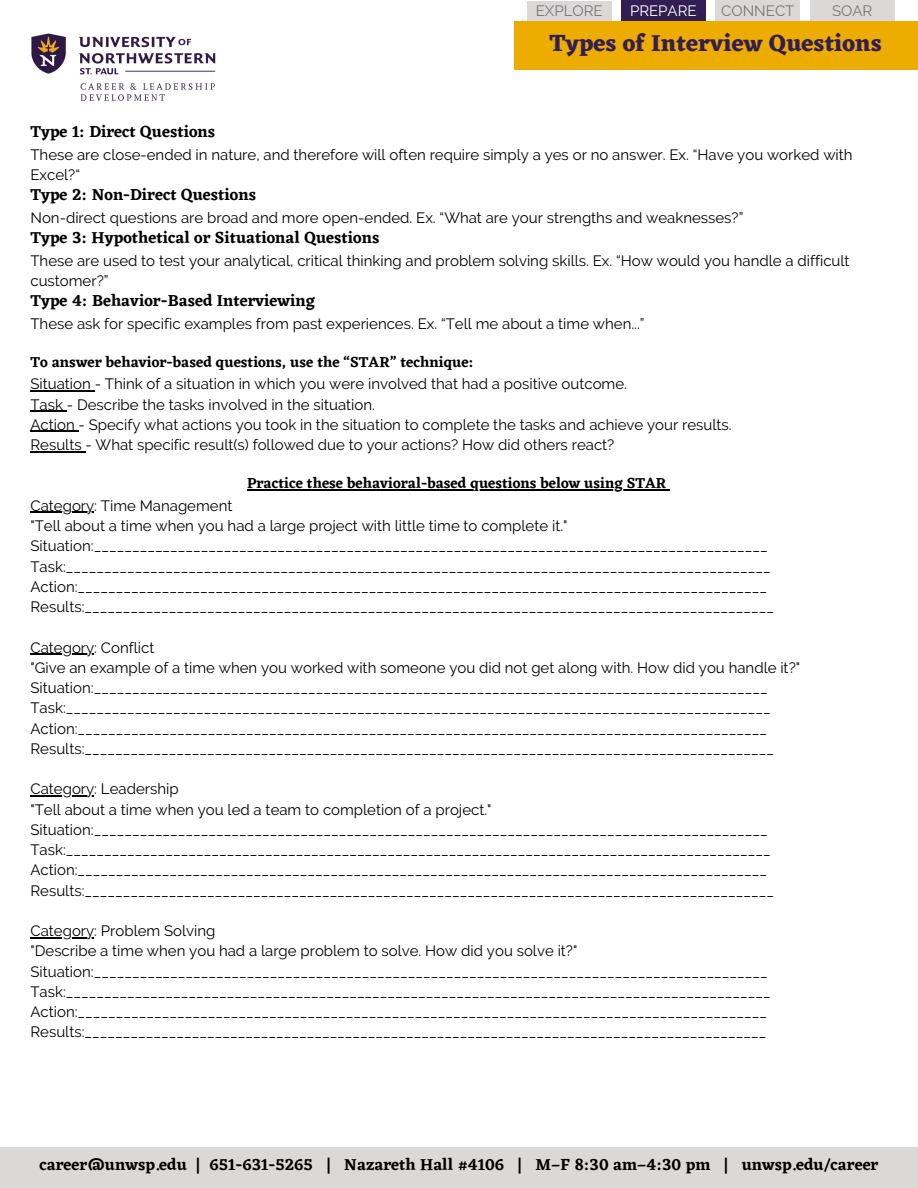
<style>
.page{position:relative;width:918px;height:1188px;background:#fff}
.page>*{position:absolute;margin:0;border:0;box-sizing:border-box;transform-origin:0 0}
.t1{font:700 24px "Eczar";color:#331e54}
.t2{font:600 16.5px "Eczar";color:#000}
.t3{font:15px/20.2px "Raleway";color:#000}
.t4{font:600 15px "Eczar";color:#000}
.t5{font:15px "Raleway";color:#76777b}
.t6{font:15px "Raleway";color:#fff}
</style>
<div class="page">
<div style="left:0;top:1148px;width:918px;height:40px;background:#dad9d7"></div>
<hr style="left:30px;top:390px;width:65px;height:2px;background:#000">
<hr style="left:30px;top:411px;width:37px;height:1px;background:#000">
<hr style="left:30px;top:431px;width:49px;height:1px;background:#000">
<hr style="left:30px;top:451px;width:55px;height:1px;background:#000">
<hr style="left:247px;top:489px;width:419px;height:1px;background:#000">
<hr style="left:30px;top:512px;width:64px;height:1px;background:#000">
<hr style="left:30px;top:654px;width:64px;height:1px;background:#000">
<hr style="left:30px;top:795px;width:64px;height:1px;background:#000">
<hr style="left:30px;top:937px;width:64px;height:1px;background:#000">
<img style="left:31px;top:33px;width:185px;height:68px">
<div style="left:810px;top:0;width:84px;height:40px;background:#dad9d7"></div>
<div style="left:716px;top:0;width:84px;height:40px;background:#dad9d7"></div>
<div style="left:621px;top:0;width:85px;height:40px;background:#331e54"></div>
<div style="left:527px;top:1px;width:84px;height:40px;background:#dad9d7"></div>
<div style="left:514px;top:21px;width:404px;height:48px;background:#ecac00"></div>
<h2 class="t5" style="left:536px;top:2px;width:68px">EXPLORE</h2>
<h2 class="t6" style="left:630px;top:2px;width:68px">PREPARE</h2>
<p class="t5" style="left:721px;top:2px;width:75px">CONNECT</p>
<h2 class="t5" style="left:832px;top:2px;width:42px">SOAR</h2>
<h1 class="t1" style="left:549px;top:29px;width:334px">Types of Interview Questions</h1>
<p class="t2" style="left:30px;top:122px;width:186px">Type 1: Direct Questions</p>
<p class="t3" style="left:30px;top:144px;width:824px">These are close-ended in nature, and therefore will often require simply a yes or no answer. Ex. “Have you worked with<br>Excel?“</p>
<p class="t2" style="left:30px;top:185px;width:227px">Type 2: Non-Direct Questions</p>
<p class="t3" style="left:30px;top:207px;width:714px">Non-direct questions are broad and more open-ended. Ex. “What are your strengths and weaknesses?”</p>
<p class="t2" style="left:30px;top:228px;width:350px">Type 3: Hypothetical or Situational Questions</p>
<p class="t3" style="left:30px;top:250px;width:821px">These are used to test your analytical, critical thinking and problem solving skills. Ex. “How would you handle a difficult customer?”</p>
<p class="t2" style="left:30px;top:291px;width:286px">Type 4: Behavior-Based Interviewing</p>
<p class="t3" style="left:30px;top:313px;width:616px">These ask for specific examples from past experiences. Ex. “Tell me about a time when...”</p>
<p class="t4" style="left:30px;top:353px;width:445px">To answer behavior-based questions, use the “STAR” technique:</p>
<p class="t3" style="left:30px;top:374px;width:703px">Situation - Think of a situation in which you were involved that had a positive outcome.<br>Task - Describe the tasks involved in the situation.<br>Action - Specify what actions you took in the situation to complete the tasks and achieve your results.<br>Results - What specific result(s) followed due to your actions? How did others react?</p>
<p class="t4" style="left:247px;top:474px;width:421px">Practice these behavioral-based questions below using STAR</p>
<p class="t3" style="left:30px;top:495px;width:745px">Category: Time Management<br>"Tell about a time when you had a large project with little time to complete it." Situation:________________________________________________________________________________________ Task:____________________________________________________________________________________________ Action:__________________________________________________________________________________________ Results:__________________________________________________________________________________________</p>
<p class="t3" style="left:30px;top:637px;width:771px">Category: Conflict<br>"Give an example of a time when you worked with someone you did not get along with. How did you handle it?" Situation:________________________________________________________________________________________ Task:____________________________________________________________________________________________ Action:__________________________________________________________________________________________ Results:__________________________________________________________________________________________</p>
<p class="t3" style="left:30px;top:779px;width:745px">Category: Leadership<br>"Tell about a time when you led a team to completion of a project." Situation:________________________________________________________________________________________ Task:____________________________________________________________________________________________ Action:__________________________________________________________________________________________ Results:__________________________________________________________________________________________</p>
<p class="t3" style="left:30px;top:921px;width:742px">Category: Problem Solving<br>"Describe a time when you had a large problem to solve. How did you solve it?" Situation:________________________________________________________________________________________ Task:____________________________________________________________________________________________ Action:__________________________________________________________________________________________ Results:_________________________________________________________________________________________</p>
<h2 class="t2" style="left:40px;top:1154px;width:840px">career@unwsp.edu | 651-631-5265 | Nazareth Hall #4106 | M–F 8:30 am–4:30 pm | unwsp.edu/career</h2>
</div>
